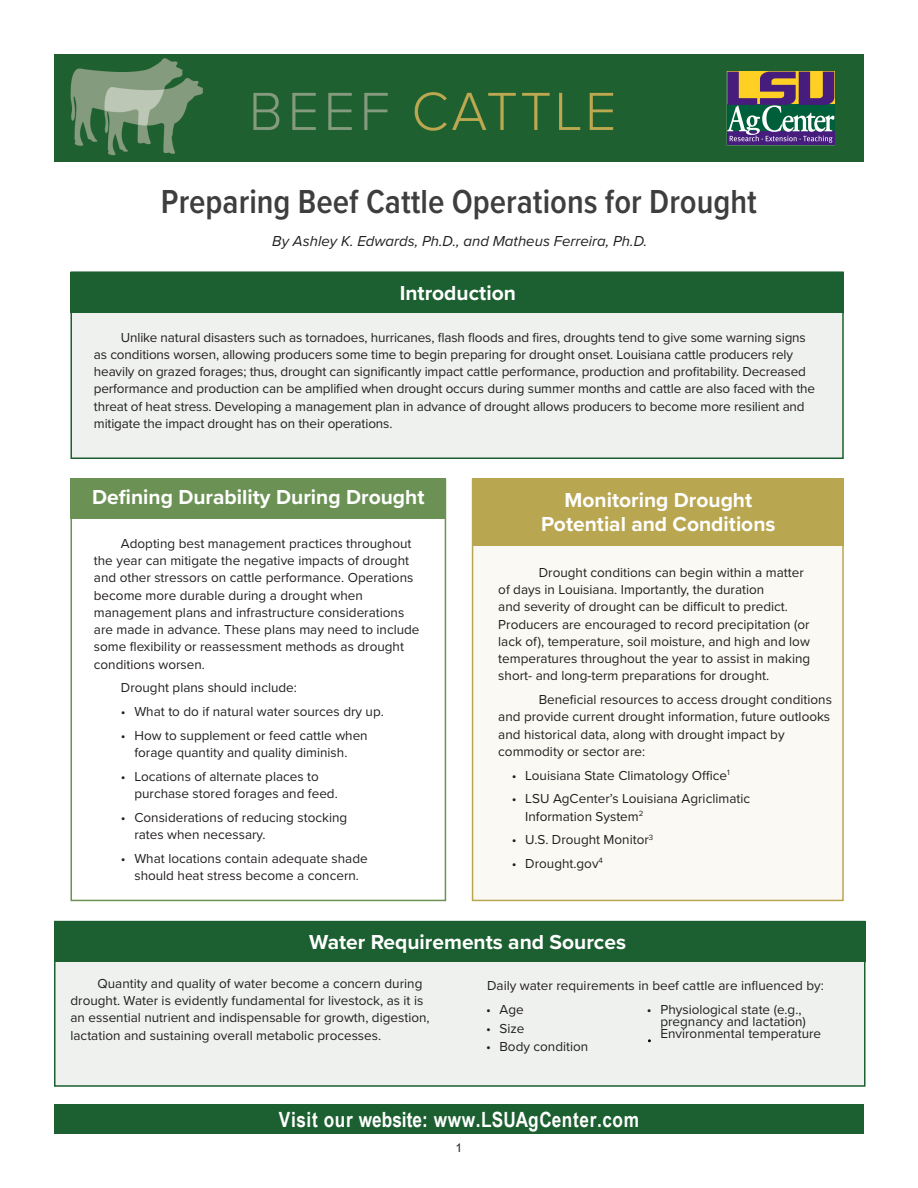
<style>
.page{position:relative;width:918px;height:1188px;background:#fff}
.page>*{position:absolute;margin:0;border:0;box-sizing:border-box;transform-origin:0 0}
.t1{font:600 34.5px "Proxima Nova Cond";color:#3e3e3f}
.H3{font:700 21px/24px "Proxima Nova";color:#fff;text-align:center}
.t2{font:700 21px "Arial Narrow";letter-spacing:.03em;color:#fff}
.t3{font:italic 15px "Proxima Nova";color:#231f20}
.t4{font:13.5px/17.2px "Proxima Nova";color:#231f20}
.t5{font:12px "Arial";color:#231f20}
</style>
<div class="page">
<div style="left:54px;top:1104px;width:810px;height:30px;background:#1c5f30"></div>
<div style="left:54px;top:921px;width:812px;height:166px;background:#eef1ed;border:2px solid #1c5f30"></div>
<div style="left:70px;top:271px;width:774px;height:188px;background:#eef1ed;border:2px solid #1c5f30"></div>
<div style="left:70px;top:479px;width:376px;height:422px;background:#fff;border:2px solid #6b9254"></div>
<div style="left:472px;top:479px;width:372px;height:422px;background:#faf9f4;border:2px solid #b9a650"></div>
<div style="left:70px;top:478px;width:376px;height:41px;background:#6b9254"></div>
<div style="left:472px;top:478px;width:371px;height:68px;background:#b9a650"></div>
<div style="left:70px;top:273px;width:774px;height:40px;background:#1c5f30"></div>
<div style="left:55px;top:922px;width:811px;height:40px;background:#1c5f30"></div>
<img style="left:54px;top:54px;width:810px;height:108px">
<svg style="left:727px;top:71px;width:108px;height:74px;background:#6d6b6c"></svg>
<h1 class="t1" style="left:161px;top:176px;width:598px">Preparing Beef Cattle Operations for Drought</h1>
<p class="t3" style="left:272px;top:230px;width:376px">By Ashley K. Edwards, Ph.D., and Matheus Ferreira, Ph.D.</p>
<h2 class="H3" style="left:400px;top:280px;width:118px">Introduction</h2>
<p class="t4" style="left:94px;top:328px;width:723px;text-indent:27px">Unlike natural disasters such as tornadoes, hurricanes, flash floods and fires, droughts tend to give some warning signs as conditions worsen, allowing producers some time to begin preparing for drought onset. Louisiana cattle producers rely heavily on grazed forages; thus, drought can significantly impact cattle performance, production and profitability. Decreased performance and production can be amplified when drought occurs during summer months and cattle are also faced with the threat of heat stress. Developing a management plan in advance of drought allows producers to become more resilient and mitigate the impact drought has on their operations.</p>
<h2 class="H3" style="left:92px;top:485px;width:334px">Defining Durability During Drought</h2>
<p class="t4" style="left:94px;top:534px;width:327px;text-indent:27px">Adopting best management practices throughout the year can mitigate the negative impacts of drought and other stressors on cattle performance. Operations become more durable during a drought when management plans and infrastructure considerations are made in advance. These plans may need to include some flexibility or reassessment methods as drought conditions worsen.</p>
<p class="t4" style="left:121px;top:679px;width:178px">Drought plans should include:</p>
<p class="t4" style="left:121px;top:702px;width:264px">• What to do if natural water sources dry up.</p>
<p class="t4" style="left:121px;top:726px;width:248px;text-align:center">• How to supplement or feed cattle when forage quantity and quality diminish.</p>
<p class="t4" style="left:134px;top:767px;width:205px;text-indent:-14px">• Locations of alternate places to purchase stored forages and feed.</p>
<p class="t4" style="left:134px;top:808px;width:214px;text-indent:-14px">• Considerations of reducing stocking rates when necessary.</p>
<p class="t4" style="left:121px;top:849px;width:248px;text-align:center">• What locations contain adequate shade should heat stress become a concern.</p>
<h2 class="H3" style="left:541px;top:487px;width:236px">Monitoring Drought<br>Potential and Conditions</h2>
<p class="t4" style="left:498px;top:563px;width:313px;text-indent:40px">Drought conditions can begin within a matter of days in Louisiana. Importantly, the duration<br>and severity of drought can be difficult to predict.<br>Producers are encouraged to record precipitation (or lack of), temperature, soil moisture, and high and low temperatures throughout the year to assist in making short- and long-term preparations for drought.</p>
<p class="t4" style="left:498px;top:690px;width:335px;text-indent:40px">Beneficial resources to access drought conditions and provide current drought information, future outlooks and historical data, along with drought impact by commodity or sector are:</p>
<p class="t4" style="left:512px;top:766px;width:220px">• Louisiana State Climatology Office<sup>1</sup></p>
<p class="t4" style="left:525px;top:790px;width:226px;text-indent:-14px">• LSU AgCenter’s Louisiana Agriclimatic<br>Information System<sup>2</sup></p>
<p class="t4" style="left:512px;top:831px;width:143px">• U.S. Drought Monitor<sup>3</sup></p>
<p class="t4" style="left:512px;top:854px;width:93px">• Drought.gov<sup>4</sup></p>
<h2 class="H3" style="left:309px;top:930px;width:318px">Water Requirements and Sources</h2>
<p class="t4" style="left:70px;top:974px;width:361px;text-indent:27px">Quantity and quality of water become a concern during drought. Water is evidently fundamental for livestock, as it is an essential nutrient and indispensable for growth, digestion, lactation and sustaining overall metabolic processes.</p>
<p class="t4" style="left:487px;top:976px;width:338px">Daily water requirements in beef cattle are influenced by:</p>
<p class="t4" style="left:660px;top:1003px;width:162px;line-height:12px;text-indent:-14px">• Physiological state (e.g., pregnancy and lactation)<br>Environmental temperature</p>
<p class="t4" style="left:486px;top:1001px;width:39px">• Age</p>
<p class="t4" style="left:486px;top:1019px;width:40px">• Size</p>
<p class="t4" style="left:486px;top:1038px;width:104px">• Body condition</p>
<h2 class="t2" style="left:279px;top:1103px;width:362px">Visit our website: www.LSUAgCenter.com</h2>
<p class="t5" style="left:456px;top:1139px;width:8px">1</p>
</div>
